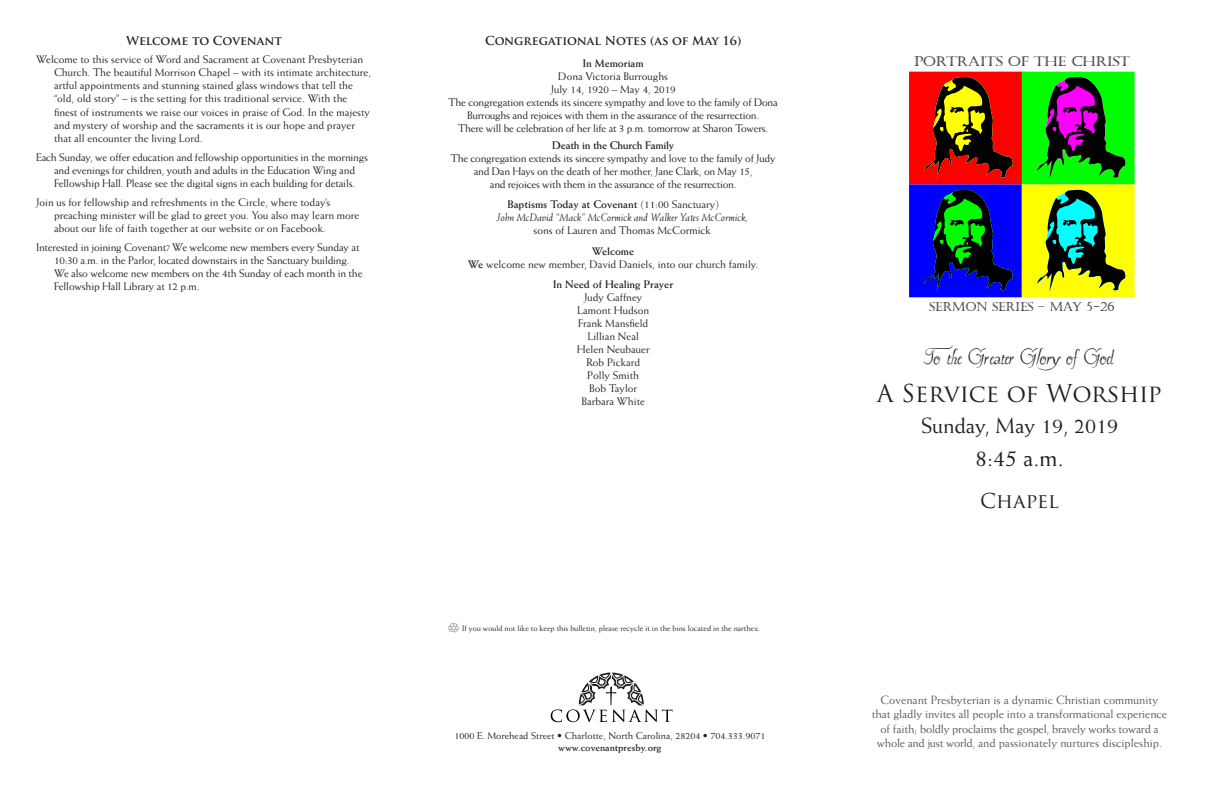
<style>
.page{position:relative;width:1224px;height:792px;background:#fff}
.page>*{position:absolute;margin:0;border:0;box-sizing:border-box;transform-origin:0 0}
.Center_Pavane{font:24px "Pavane";color:#231f20}
.Cover_Title_caps{font:24px "Trajan Pro";letter-spacing:-.015em;color:#231f20}
.Center_Title{font:24px "Weiss Std";color:#231f20}
.Cover_Center_Weiss{font:22px "Weiss Std";color:#231f20}
.Cover_Title_caps-2{font:20px "Trajan Pro";color:#231f20}
.t1{font:13.5px "Castellar";letter-spacing:-.02em;color:#000;scale:1.11 1}
.t2{font:12.6px "Castellar";color:#000}
.Outdent_1{font:12px/14.4px "Weiss Std";letter-spacing:-.01em;color:#57585a;text-align:center}
.Center_Title-2{font:700 12px "Trajan Pro";color:#231f20}
.Outdent_1-2{font:11px/13px "Weiss Std";color:#231f20}
.Outdent_1-3{font:11px/13px "Weiss Std";letter-spacing:-.02em;color:#231f20;text-align:center}
.Outdent_1-4{font:italic 11px "Weiss Std";color:#231f20}
.Outdent_1-5{font:700 11px "Weiss Std";color:#231f20}
.Sermon_Series{font:10px/12px "Weiss Std";color:#231f20;text-align:center}
.Copyright_info{font:8px "Weiss Std";color:#231f20}
.s1{font-weight:700}
.s2{font-weight:400}
</style>
<div class="page">
<svg style="left:551px;top:673px;width:121px;height:49px"></svg>
<svg style="left:449px;top:623px;width:10px;height:10px"></svg>
<svg style="left:909px;top:72px;width:226px;height:225px;background:#616839"></svg>
<p class="Center_Title-2" style="left:126px;top:33px;width:158px">Welcome to Covenant</p>
<p class="Outdent_1-2" style="left:54px;top:52px;width:319px;text-indent:-18px">Welcome to this service of Word and Sacrament at Covenant Presbyterian Church. The beautiful Morrison Chapel – with its intimate architecture, artful appointments and stunning stained glass windows that tell the “old, old story” – is the setting for this traditional service. With the finest of instruments we raise our voices in praise of God. In the majesty and mystery of worship and the sacraments it is our hope and prayer that all encounter the living Lord.</p>
<p class="Outdent_1-2" style="left:36px;top:150px;width:334px;text-align:center">Each Sunday, we offer education and fellowship opportunities in the mornings and evenings for children, youth and adults in the Education Wing and<br>Fellowship Hall. Please see the digital signs in each building for details.</p>
<p class="Outdent_1-2" style="left:54px;top:195px;width:307px;text-indent:-18px">Join us for fellowship and refreshments in the Circle, where today’s preaching minister will be glad to greet you. You also may learn more about our life of faith together at our website or on Facebook.</p>
<p class="Outdent_1-2" style="left:54px;top:241px;width:310px;text-indent:-18px">Interested in joining Covenant? We welcome new members every Sunday at 10:30 a.m. in the Parlor, located downstairs in the Sanctuary building.<br>We also welcome new members on the 4th Sunday of each month in the Fellowship Hall Library at 12 p.m.</p>
<p class="Center_Title-2" style="left:485px;top:33px;width:258px">Congregational Notes (as of May 16)</p>
<p class="Outdent_1-3" style="left:449px;top:56px;width:331px"><span class="s1">In Memoriam<br></span>Dona Victoria Burroughs<br>July 14, 1920 – May 4, 2019<br>The congregation extends its sincere sympathy and love to the family of Dona Burroughs and rejoices with them in the assurance of the resurrection.<br>There will be celebration of her life at 3 p.m. tomorrow at Sharon Towers.</p>
<p class="Outdent_1-3" style="left:451px;top:139px;width:326px"><span class="s1">Death in the Church Family<br></span>The congregation extends its sincere sympathy and love to the family of Judy and Dan Hays on the death of her mother, Jane Clark, on May 15,<br>and rejoices with them in the assurance of the resurrection.</p>
<p class="Outdent_1-5" style="left:507px;top:198px;width:213px">Baptisms Today at Covenant <span class="s2">(11:00 Sanctuary)</span></p>
<p class="Outdent_1-4" style="left:496px;top:211px;width:253px">John McDavid “Mack” McCormick and Walker Yates McCormick,</p>
<p class="Outdent_1-2" style="left:534px;top:224px;width:179px">sons of Lauren and Thomas McCormick</p>
<p class="Outdent_1-2" style="left:468px;top:244px;width:292px;text-align:center"><span class="s1">Welcome<br>We</span> welcome new member, David Daniels, into our church family.</p>
<p class="Outdent_1-2" style="left:553px;top:277px;width:121px;text-align:center"><span class="s1">In Need of Healing Prayer<br></span>Judy Gaffney<br>Lamont Hudson<br>Frank Mansfield<br>Lillian Neal<br>Helen Neubauer<br>Rob Pickard<br>Polly Smith<br>Bob Taylor<br>Barbara White</p>
<p class="t1" style="left:643px;top:119px;width:196px">PORTRAITS OF THE CHRIST</p>
<p class="t2" style="left:659px;top:215px;width:187px">SERMON SERIES – MAY 5-26</p>
<p class="t1" style="left:914px;top:54px;width:196px">PORTRAITS OF THE CHRIST</p>
<p class="t2" style="left:929px;top:300px;width:187px">SERMON SERIES – MAY 5-26</p>
<p class="Center_Pavane" style="left:926px;top:342px;width:189px">To the Greater Gloryof God</p>
<p class="Cover_Title_caps" style="left:877px;top:378px;width:287px">A Service of Worship</p>
<p class="Cover_Center_Weiss" style="left:921px;top:412px;width:199px">Sunday, May 19, 2019</p>
<p class="Center_Title" style="left:975px;top:444px;width:90px">8:45 a.m.</p>
<p class="Cover_Title_caps-2" style="left:980px;top:488px;width:80px">Chapel</p>
<p class="Copyright_info" style="left:462px;top:624px;width:299px">If you would not like to keep this bulletin, please recycle it in the bins located in the narthex.</p>
<p class="Sermon_Series" style="left:455px;top:729px;width:312px">1000 E. Morehead Street • Charlotte, North Carolina, 28204 • 704.333.9071 <span class="s1">www.covenantpresby.org</span></p>
<p class="Outdent_1" style="left:881px;top:693px;width:279px">Covenant Presbyterian is a dynamic Christian community</p>
<p class="Outdent_1" style="left:872px;top:707px;width:297px">that gladly invites all people into a transformational experience of faith; boldly proclaims the gospel, bravely works toward a whole and just world, and passionately nurtures discipleship.</p>
</div>
